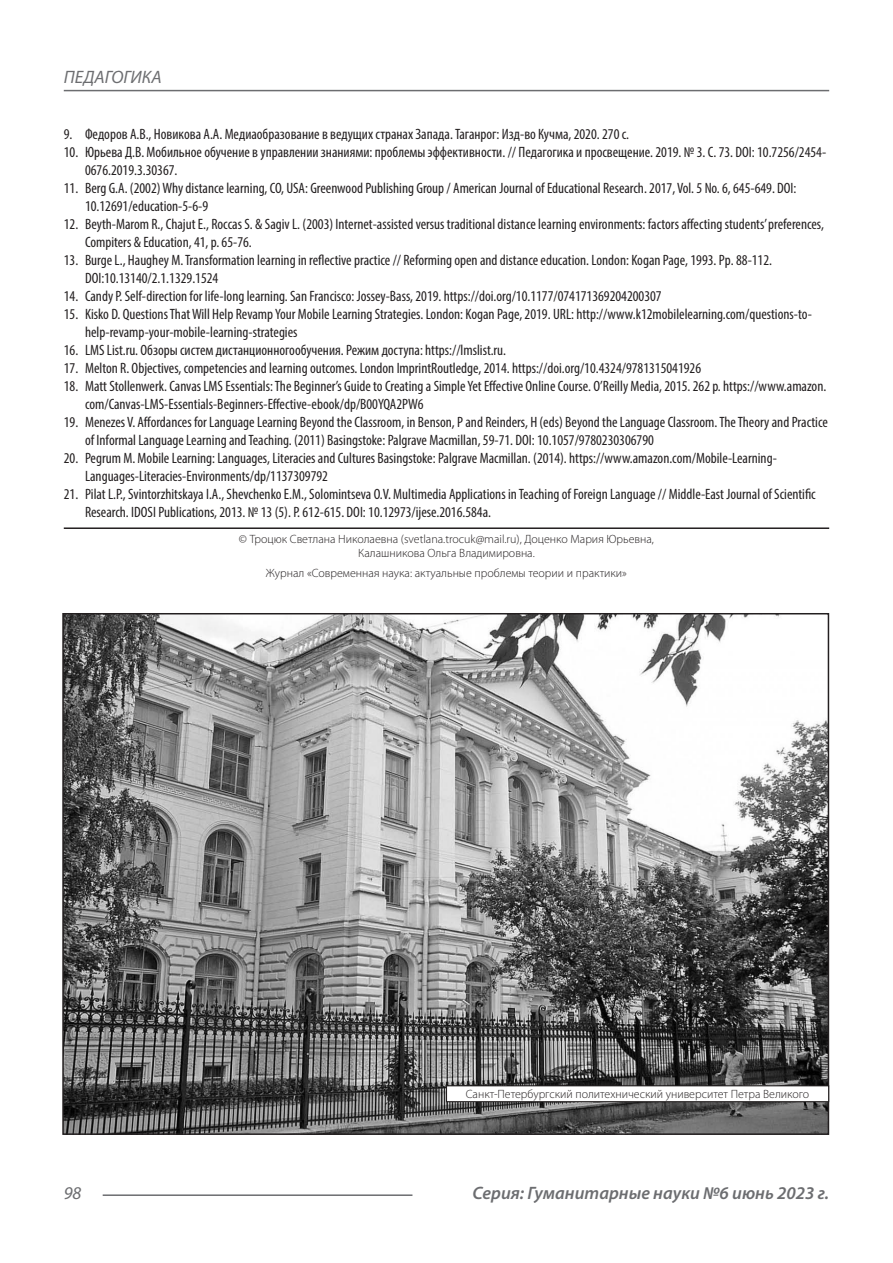
<style>
.page{position:relative;width:893px;height:1263px;background:#fff}
.page>*{position:absolute;margin:0;border:0;box-sizing:border-box;transform-origin:0 0}
.t1{font:italic 600 18px "Myriad Pro";color:#6c6d70}
.t2{font:italic 18px "Myriad Pro";color:#6c6d70}
.t3{font:condensed 15px/18px "Myriad Pro";color:#231f20}
.Автор_копирайт{font:300 12px "Myriad Pro";color:#231f20}
</style>
<div class="page">
<hr style="left:103px;top:1194px;width:309px;height:2px;background:#6c6d70">
<hr style="left:64px;top:90px;width:765px;height:1px;background:#6c6d70">
<hr style="left:64px;top:527px;width:765px;height:2px;background:#231f20">
<img style="left:65px;top:616px;width:761px;height:516px">
<div style="left:446px;top:1086px;width:383px;height:16px;background:#fff"></div>
<div style="left:446px;top:1085px;width:383px;height:17px;border:1px solid #231f20"></div>
<p class="t2" style="left:64px;top:66px;width:100px">ПЕДАГОГИКА</p>
<p class="t3" style="left:64px;top:125px;width:567px">9. Федоров А.В., Новикова А.А. Медиаобразование в ведущих странах Запада. Таганрог: Изд-во Кучма, 2020. 270 c.</p>
<p class="t3" style="left:85px;top:143px;width:743px;text-indent:-21px">10. Юрьева Д.В. Мобильное обучение в управлении знаниями: проблемы эффективности. // Педагогика и просвещение. 2019. № 3. С. 73. DOI: 10.7256/2454-<br>0676.2019.3.30367.</p>
<p class="t3" style="left:85px;top:179px;width:713px;text-indent:-21px">11. Berg G.A. (2002) Why distance learning, CO, USA: Greenwood Publishing Group / American Journal of Educational Research. 2017, Vol. 5 No. 6, 645-649. DOI:<br>10.12691/education-5-6-9</p>
<p class="t3" style="left:85px;top:215px;width:740px;text-indent:-21px">12. Beyth-Marom R., Chajut E., Roccas S. &amp; Sagiv L. (2003) Internet-assisted versus traditional distance learning environments: factors affecting students’ preferences,<br>Compiters &amp; Education, 41, p. 65-76.</p>
<p class="t3" style="left:85px;top:251px;width:688px;text-indent:-21px">13. Burge L., Haughey M. Transformation learning in reflective practice // Reforming open and distance education. London: Kogan Page, 1993. Pр. 88-112.<br>DOI:10.13140/2.1.1329.1524</p>
<p class="t3" style="left:64px;top:287px;width:599px">14. Candy P. Self-direction for life-long learning. San Francisco: Jossey-Bass, 2019. https://doi.org/10.1177/074171369204200307</p>
<p class="t3" style="left:85px;top:305px;width:728px;text-indent:-21px">15. Kisko D. Questions That Will Help Revamp Your Mobile Learning Strategies. London: Kogan Page, 2019. URL: http://www.k12mobilelearning.com/questions-to&shy;help-revamp-your-mobile-learning-strategies</p>
<p class="t3" style="left:64px;top:341px;width:444px">16. LMS List.ru. Обзоры систем дистанционногообучения. Режим доступа: https://lmslist.ru.</p>
<p class="t3" style="left:64px;top:359px;width:639px">17. Melton R. Objectives, competencies and learning outcomes. London ImprintRoutledge, 2014. https://doi.org/10.4324/9781315041926</p>
<p class="t3" style="left:85px;top:377px;width:743px;text-indent:-21px">18. Matt Stollenwerk. Canvas LMS Essentials: The Beginner’s Guide to Creating a Simple Yet Effective Online Course. O’Reilly Media, 2015. 262 p. https://www.amazon. com/Canvas-LMS-Essentials-Beginners-Effective-ebook/dp/B00YQA2PW6</p>
<p class="t3" style="left:85px;top:413px;width:744px;text-indent:-21px">19. Menezes V. Affordances for Language Learning Beyond the Classroom, in Benson, P and Reinders, H (eds) Beyond the Language Classroom. The Theory and Practice of Informal Language Learning and Teaching. (2011) Basingstoke: Palgrave Macmillan, 59-71. DOI: 10.1057/9780230306790</p>
<p class="t3" style="left:85px;top:449px;width:693px;text-indent:-21px">20. Pegrum M. Mobile Learning: Languages, Literacies and Cultures Basingstoke: Palgrave Macmillan. (2014). https://www.amazon.com/Mobile-Learning-<br>Languages-Literacies-Environments/dp/1137309792</p>
<p class="t3" style="left:85px;top:485px;width:732px;text-indent:-21px">21. Pilat L.P., Svintorzhitskaya I.A., Shevchenko E.M., Solomintseva O.V. Multimedia Applications in Teaching of Foreign Language // Middle-East Journal of Scientific<br>Research. IDOSI Publications, 2013. № 13 (5). P. 612-615. DOI: 10.12973/ijese.2016.584a.</p>
<p class="Автор_копирайт" style="left:239px;top:531px;width:417px">© Троцюк Светлана Николаевна (svetlana.trocuk@mail.ru), Доценко Мария Юрьевна,</p>
<p class="Автор_копирайт" style="left:358px;top:546px;width:178px">Калашникова Ольга Владимировна.</p>
<p class="Автор_копирайт" style="left:266px;top:566px;width:363px">Журнал «Современная наука: актуальные проблемы теории и практики»</p>
<p class="Автор_копирайт" style="left:466px;top:1087px;width:345px">Санкт-Петербургский политехнический университет Петра Великого</p>
<p class="t2" style="left:64px;top:1182px;width:19px">98</p>
<p class="t1" style="left:472px;top:1182px;width:358px">Серия: Гуманитарные науки №6 июнь 2023 г.</p>
</div>
